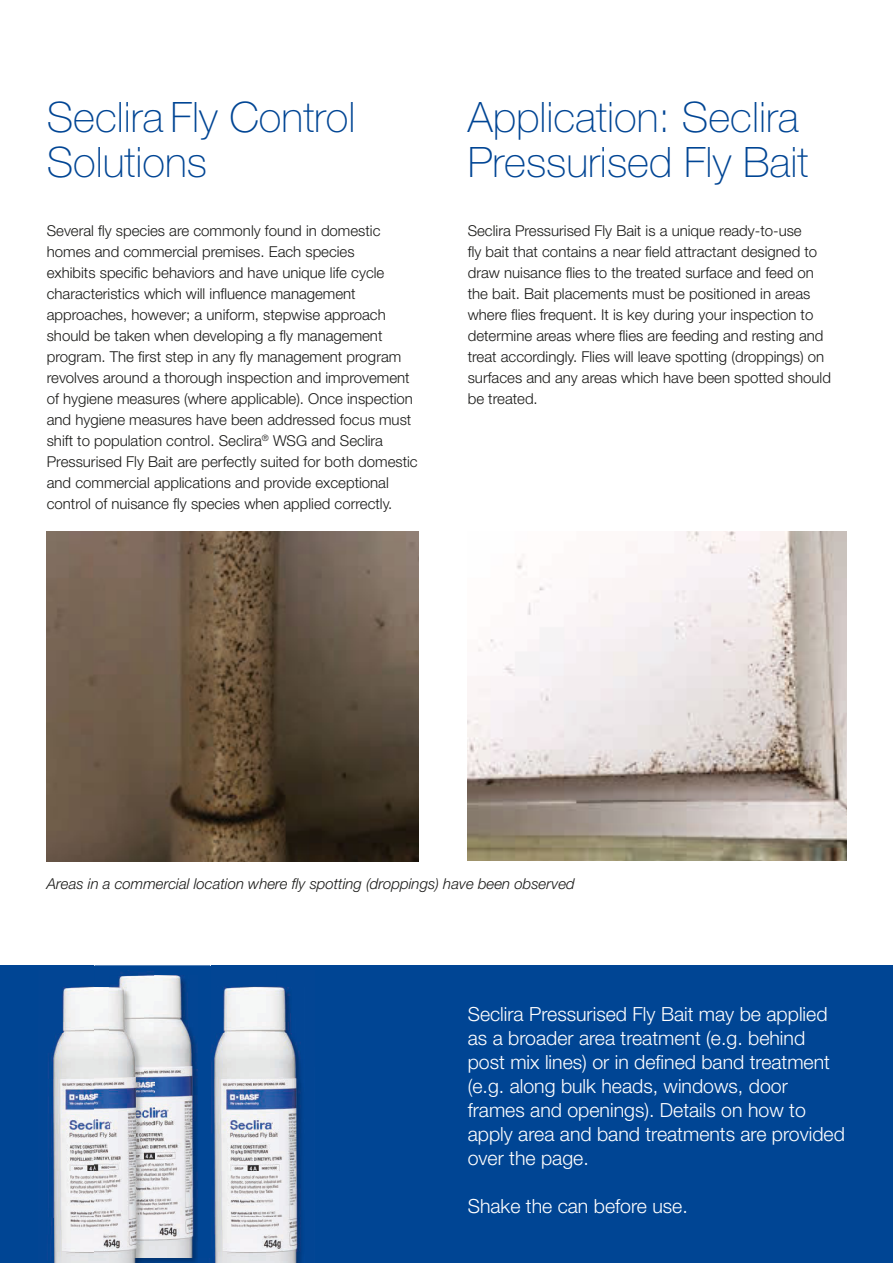
<style>
.page{position:relative;width:893px;height:1263px;background:#fff}
.page>*{position:absolute;margin:0;border:0;box-sizing:border-box;transform-origin:0 0}
.t1{font:100 42px/45px "Helvetica Neue LT Std";color:#004594}
.t2{font:300 19.5px/24px "Helvetica Neue LT Std";color:#fff}
.t3{font:300 15px/21px "Helvetica Neue LT Std";color:#1a1a18}
.t4{font:italic 300 15px "Helvetica Neue LT Std";color:#1a1a18}
</style>
<div class="page">
<div style="left:0;top:965px;width:893px;height:298px;background:#004594"></div>
<img style="left:47px;top:531px;width:372px;height:330px">
<img style="left:468px;top:531px;width:378px;height:330px">
<img style="left:154px;top:976px;width:44px;height:287px">
<img style="left:95px;top:965px;width:115px;height:11px">
<img style="left:81px;top:986px;width:13px;height:1px">
<img style="left:47px;top:1046px;width:7px;height:214px">
<svg style="left:144px;top:1258px;width:10px;height:5px"></svg>
<img style="left:95px;top:970px;width:59px;height:6px">
<img style="left:110px;top:976px;width:44px;height:94px">
<img style="left:144px;top:1070px;width:10px;height:188px">
<img style="left:54px;top:987px;width:41px;height:230px">
<img style="left:54px;top:1217px;width:56px;height:46px">
<img style="left:110px;top:1258px;width:34px;height:5px">
<img style="left:95px;top:987px;width:49px;height:271px">
<img style="left:224px;top:986px;width:52px;height:1px">
<img style="left:211px;top:1045px;width:3px;height:89px">
<img style="left:199px;top:970px;width:11px;height:6px">
<img style="left:214px;top:987px;width:88px;height:276px">
<h1 class="t1" style="left:47px;top:95px;width:310px">Seclira Fly Control<br>Solutions</h1>
<p class="t3" style="left:47px;top:220px;width:372px">Several fly species are commonly found in domestic homes and commercial premises. Each species<br>exhibits specific behaviors and have unique life cycle characteristics which will influence management approaches, however; a uniform, stepwise approach should be taken when developing a fly management program. The first step in any fly management program revolves around a thorough inspection and improvement of hygiene measures (where applicable). Once inspection and hygiene measures have been addressed focus must shift to population control. Seclira<sup>®</sup> WSG and Seclira Pressurised Fly Bait are perfectly suited for both domestic and commercial applications and provide exceptional control of nuisance fly species when applied correctly.</p>
<h1 class="t1" style="left:468px;top:95px;width:342px">Application: Seclira<br>Pressurised Fly Bait</h1>
<p class="t3" style="left:468px;top:220px;width:365px">Seclira Pressurised Fly Bait is a unique ready-to-use<br>fly bait that contains a near field attractant designed to draw nuisance flies to the treated surface and feed on the bait. Bait placements must be positioned in areas where flies frequent. It is key during your inspection to determine areas where flies are feeding and resting and treat accordingly. Flies will leave spotting (droppings) on surfaces and any areas which have been spotted should be treated.</p>
<p class="t4" style="left:47px;top:875px;width:529px">Areas in a commercial location where fly spotting (droppings) have been observed</p>
<p class="t2" style="left:468px;top:1002px;width:379px">Seclira Pressurised Fly Bait may be applied as a broader area treatment (e.g. behind post mix lines) or in defined band treatment (e.g. along bulk heads, windows, door frames and openings). Details on how to apply area and band treatments are provided over the page.</p>
<h2 class="t2" style="left:468px;top:1194px;width:222px">Shake the can before use.</h2>
</div>
